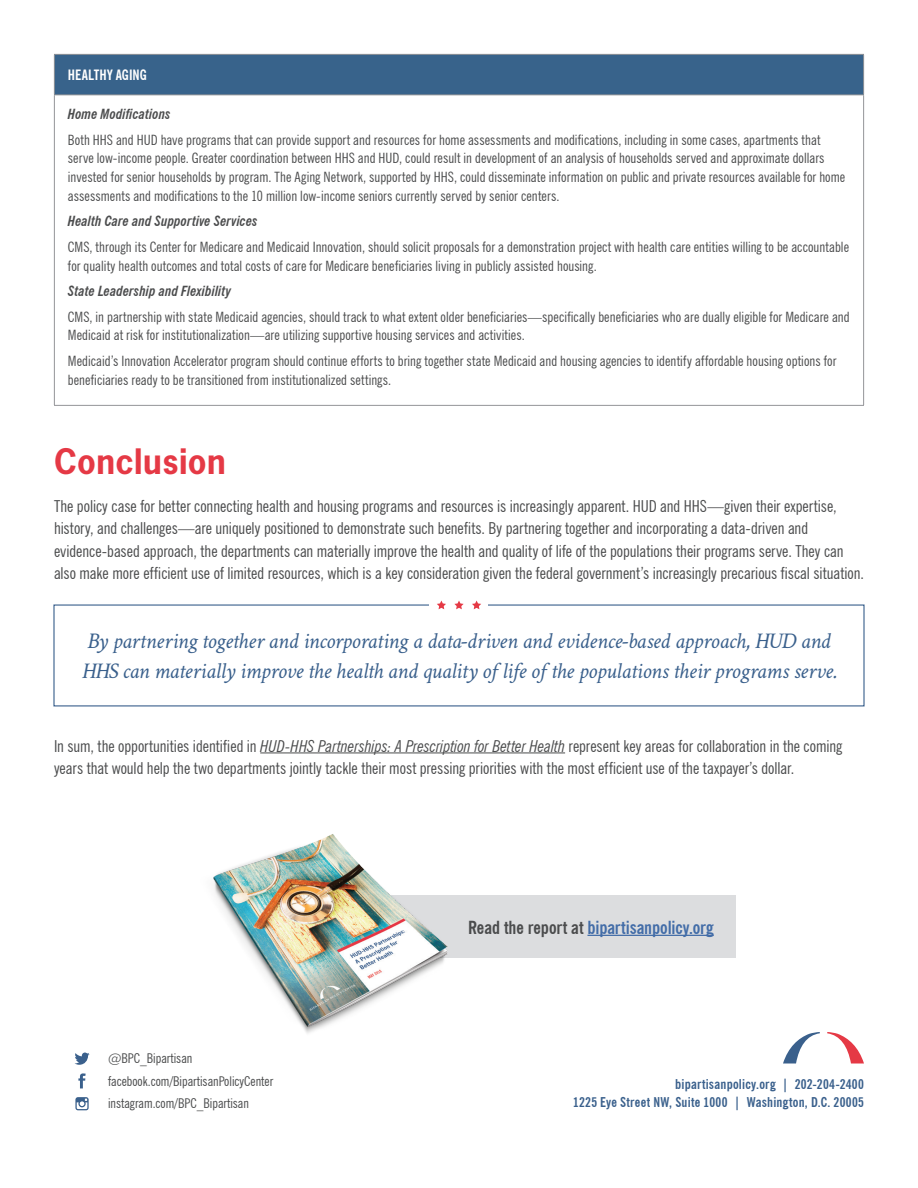
<style>
.page{position:relative;width:918px;height:1188px;background:#fff}
.page>*{position:absolute;margin:0;border:0;box-sizing:border-box;transform-origin:0 0}
.Body_-_H1__Red{font:700 33px "News Gothic";letter-spacing:.015em;color:#e53945}
.Body_-_Pull_Quote{font:italic 22.5px/30px "Crimson Text";letter-spacing:-.015em;color:#3a608c}
.Body_-_Body_Text{font:700 condensed 18px "News Gothic BT";letter-spacing:-.005em;color:#436da8}
.Body_-_Body_Text-2{font:condensed 16.5px/22.5px "News Gothic BT";color:#4b4c4d}
.Table_-_10pt{font:condensed 14.25px/18.8px "News Gothic BT";letter-spacing:.005em;color:#4b4c4d}
.Table_-_10pt-2{font:italic 700 condensed 14.25px "News Gothic BT";letter-spacing:.005em;color:#4b4c4d}
.Table_-_10pt-3{font:700 condensed 14.25px "News Gothic BT";letter-spacing:.005em;color:#fff}
.t1{font:700 condensed 13.5px "News Gothic BT";letter-spacing:.02em;color:#3a608c}
.t2{font:condensed 13.5px "News Gothic BT";color:#4b4c4d}
.s1{font-style:italic}
.s2{color:#4b4c4d}
</style>
<div class="page">
<svg style="left:827px;top:1032px;width:37px;height:32px"></svg>
<svg style="left:783px;top:1032px;width:37px;height:32px"></svg>
<svg style="left:75px;top:1097px;width:14px;height:13px"></svg>
<svg style="left:78px;top:1073px;width:8px;height:15px"></svg>
<svg style="left:75px;top:1053px;width:15px;height:12px"></svg>
<div style="left:54px;top:54px;width:810px;height:41px;background:#38638b"></div>
<hr style="left:54px;top:54px;width:810px;height:1px;background:#939598">
<hr style="left:54px;top:55px;width:1px;height:39px;background:#939598">
<hr style="left:863px;top:55px;width:1px;height:39px;background:#939598">
<hr style="left:54px;top:94px;width:810px;height:1px;background:#939598">
<hr style="left:54px;top:95px;width:1px;height:310px;background:#939598">
<hr style="left:863px;top:95px;width:1px;height:310px;background:#939598">
<hr style="left:54px;top:405px;width:810px;height:1px;background:#939598">
<hr style="left:260px;top:753px;width:305px;height:1px;background:#4b4c4d">
<svg style="left:454px;top:601px;width:10px;height:8px"></svg>
<svg style="left:437px;top:601px;width:9px;height:8px"></svg>
<svg style="left:472px;top:601px;width:9px;height:8px"></svg>
<div style="left:320px;top:896px;width:416px;height:62px;background:#dcdddf"></div>
<hr style="left:587px;top:935px;width:127px;height:1px;background:#436da8">
<img style="left:213px;top:834px;width:268px;height:199px">
<p class="Table_-_10pt-3" style="left:68px;top:66px;width:80px">HEALTHY AGING</p>
<p class="Table_-_10pt-2" style="left:68px;top:105px;width:104px">Home Modifications</p>
<p class="Table_-_10pt" style="left:68px;top:130px;width:779px">Both HHS and HUD have programs that can provide support and resources for home assessments and modifications, including in some cases, apartments that serve low-income people. Greater coordination between HHS and HUD, could result in development of an analysis of households served and approximate dollars invested for senior households by program. The Aging Network, supported by HHS, could disseminate information on public and private resources available for home assessments and modifications to the 10 million low-income seniors currently served by senior centers.</p>
<p class="Table_-_10pt-2" style="left:68px;top:213px;width:191px">Health Care and Supportive Services</p>
<p class="Table_-_10pt" style="left:68px;top:237px;width:783px">CMS, through its Center for Medicare and Medicaid Innovation, should solicit proposals for a demonstration project with health care entities willing to be accountable for quality health outcomes and total costs of care for Medicare beneficiaries living in publicly assisted housing.</p>
<p class="Table_-_10pt-2" style="left:68px;top:282px;width:165px">State Leadership and Flexibility</p>
<p class="Table_-_10pt" style="left:68px;top:307px;width:783px">CMS, in partnership with state Medicaid agencies, should track to what extent older beneficiaries—specifically beneficiaries who are dually eligible for Medicare and<br>Medicaid at risk for institutionalization—are utilizing supportive housing services and activities.</p>
<p class="Table_-_10pt" style="left:68px;top:351px;width:770px">Medicaid’s Innovation Accelerator program should continue efforts to bring together state Medicaid and housing agencies to identify affordable housing options for beneficiaries ready to be transitioned from institutionalized settings.</p>
<p class="Body_-_H1__Red" style="left:54px;top:440px;width:173px">Conclusion</p>
<p class="Body_-_Body_Text-2" style="left:54px;top:494px;width:811px">The policy case for better connecting health and housing programs and resources is increasingly apparent. HUD and HHS—given their expertise, history, and challenges—are uniquely positioned to demonstrate such benefits. By partnering together and incorporating a data-driven and evidence-based approach, the departments can materially improve the health and quality of life of the populations their programs serve. They can also make more efficient use of limited resources, which is a key consideration given the federal government’s increasingly precarious fiscal situation.</p>
<p class="Body_-_Pull_Quote" style="left:82px;top:626px;width:756px">By partnering together and incorporating a data-driven and evidence-based approach, HUD and<br>HHS can materially improve the health and quality of life of the populations their programs serve.</p>
<p class="Body_-_Body_Text-2" style="left:54px;top:734px;width:790px">In sum, the opportunities identified in <span class="s1">HUD-HHS Partnerships: A Prescription for Better Health</span> represent key areas for collaboration in the coming years that would help the two departments jointly tackle their most pressing priorities with the most efficient use of the taxpayer’s dollar.</p>
<p class="t2" style="left:108px;top:1050px;width:86px">@BPC_Bipartisan</p>
<p class="t2" style="left:108px;top:1073px;width:167px">facebook.com/BipartisanPolicyCenter</p>
<p class="t2" style="left:108px;top:1095px;width:143px">instagram.com/BPC_Bipartisan</p>
<p class="Body_-_Body_Text" style="left:468px;top:916px;width:247px"><span class="s2">Read the report at</span> bipartisanpolicy.org</p>
<p class="t1" style="left:675px;top:1076px;width:190px">bipartisanpolicy.org | 202-204-2400</p>
<p class="t1" style="left:573px;top:1094px;width:292px">1225 Eye Street NW, Suite 1000 | Washington, D.C. 20005</p>
</div>
